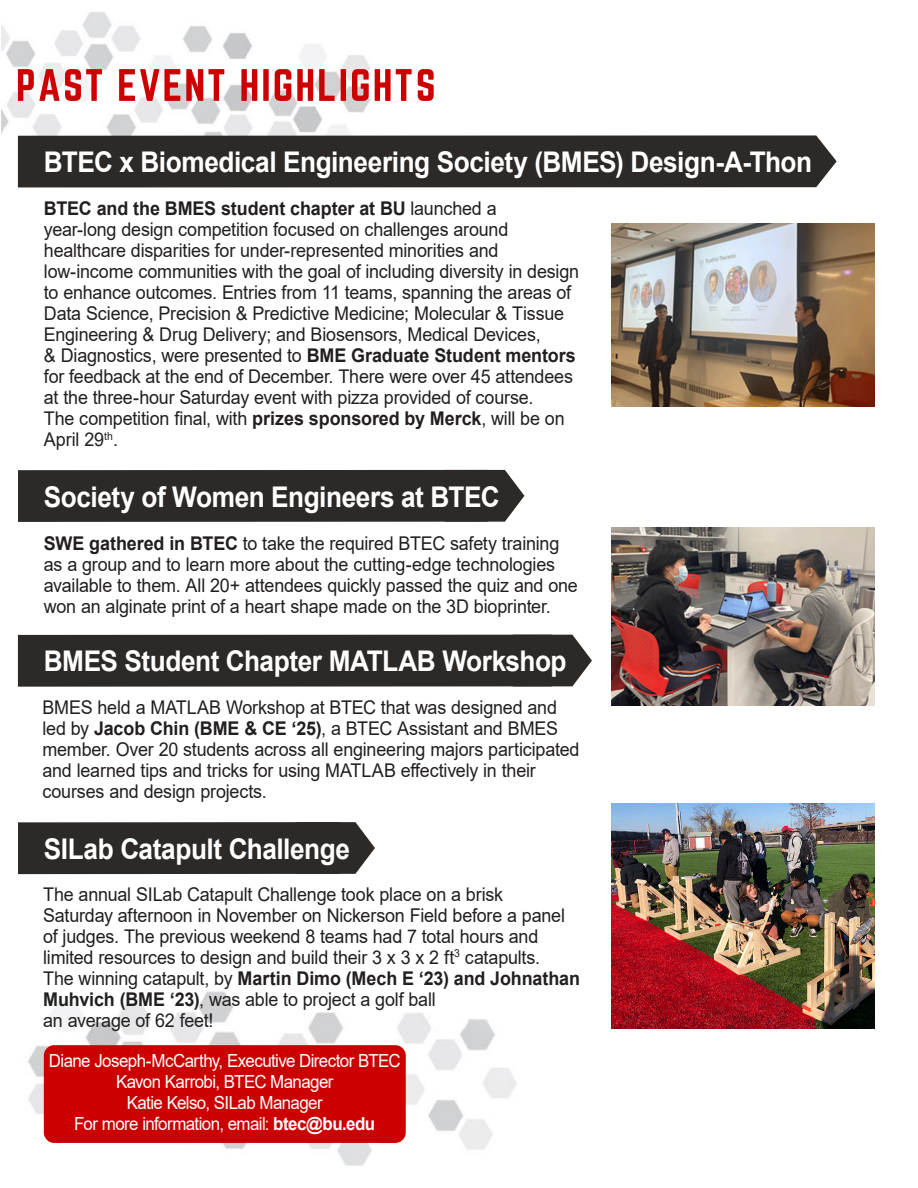
<style>
.page{position:relative;width:918px;height:1188px;background:#fff}
.page>*{position:absolute;margin:0;border:0;box-sizing:border-box;transform-origin:0 0}
.BTEC_SILab_Caption{font:700 28.5px "Arial";letter-spacing:-.02em;color:#fff;scale:.92 1}
.BTEC_SILab_PP{font:18.9px/21px "Arial";letter-spacing:-.01em;color:#231f20;scale:.95 1}
.BTEC_SILab_PP-2{font:700 18.9px "Arial";letter-spacing:-.005em;color:#231f20;scale:.95 1}
.BTEC_SILab_PP-3{font:18px "Arial";letter-spacing:-.035em;color:#fff;scale:.94 1}
.s1{font-weight:400}
.s2{font-weight:700}
</style>
<div class="page">
<img style="left:28px;top:991px;width:489px;height:175px">
<div style="left:44px;top:1045px;width:362px;height:98px;background:#c00;border-radius:10px"></div>
<img style="left:1px;top:12px;width:374px;height:171px">
<img style="left:612px;top:803px;width:262px;height:226px">
<img style="left:612px;top:528px;width:262px;height:178px">
<img style="left:612px;top:223px;width:262px;height:184px">
<svg style="left:18px;top:69px;width:84px;height:32px"></svg>
<svg style="left:119px;top:69px;width:61px;height:32px"></svg>
<svg style="left:186px;top:69px;width:38px;height:32px"></svg>
<svg style="left:241px;top:69px;width:16px;height:32px"></svg>
<div style="left:263px;top:69px;width:6px;height:32px;background:#c00"></div>
<svg style="left:275px;top:69px;width:16px;height:32px"></svg>
<svg style="left:297px;top:69px;width:16px;height:32px"></svg>
<svg style="left:319px;top:69px;width:16px;height:32px"></svg>
<div style="left:341px;top:69px;width:5px;height:32px;background:#c00"></div>
<svg style="left:352px;top:69px;width:17px;height:32px"></svg>
<svg style="left:375px;top:69px;width:37px;height:32px"></svg>
<svg style="left:418px;top:69px;width:16px;height:32px"></svg>
<div style="left:18px;top:470px;width:506px;height:52px;background:#2d2926"></div>
<div style="left:18px;top:822px;width:357px;height:52px;background:#2d2926"></div>
<div style="left:18px;top:635px;width:574px;height:52px;background:#2d2926"></div>
<div style="left:18px;top:135px;width:819px;height:52px;background:#2d2926"></div>
<p class="BTEC_SILab_Caption" style="left:44px;top:142px;width:837px">BTEC x Biomedical Engineering Society (BMES) Design-A-Thon</p>
<p class="BTEC_SILab_PP-2" style="left:44px;top:195px;width:478px">BTEC and the BMES student chapter at BU <span class="s1">launched a</span></p>
<p class="BTEC_SILab_PP" style="left:44px;top:219px;width:490px">year-long design competition focused on challenges around healthcare disparities for under-represented minorities and</p>
<p class="BTEC_SILab_PP" style="left:44px;top:261px;width:565px">low-income communities with the goal of including diversity in design to enhance outcomes. Entries from 11 teams, spanning the areas of Data Science, Precision &amp; Predictive Medicine; Molecular &amp; Tissue Engineering &amp; Drug Delivery; and Biosensors, Medical Devices,</p>
<p class="BTEC_SILab_PP" style="left:44px;top:345px;width:561px">&amp; Diagnostics, were presented to <span class="s2">BME Graduate Student mentors </span>for feedback at the end of December. There were over 45 attendees at the three-hour Saturday event with pizza provided of course.</p>
<p class="BTEC_SILab_PP" style="left:44px;top:408px;width:550px">The competition final, with <span class="s2">prizes sponsored by Merck</span>, will be on<br>April 29<sup>th</sup>.</p>
<p class="BTEC_SILab_Caption" style="left:44px;top:477px;width:497px">Society of Women Engineers at BTEC</p>
<p class="BTEC_SILab_PP" style="left:44px;top:532px;width:564px"><span class="s2">SWE gathered in BTEC</span> to take the required BTEC safety training as a group and to learn more about the cutting-edge technologies available to them. All 20+ attendees quickly passed the quiz and one won an alginate print of a heart shape made on the 3D bioprinter.</p>
<p class="BTEC_SILab_Caption" style="left:44px;top:641px;width:570px">BMES Student Chapter MATLAB Workshop</p>
<p class="BTEC_SILab_PP" style="left:42px;top:697px;width:567px">BMES held a MATLAB Workshop at BTEC that was designed and led by <span class="s2">Jacob Chin (BME &amp; CE ‘25)</span>, a BTEC Assistant and BMES member. Over 20 students across all engineering majors participated and learned tips and tricks for using MATLAB effectively in their courses and design projects.</p>
<p class="BTEC_SILab_Caption" style="left:44px;top:829px;width:334px">SILab Catapult Challenge</p>
<p class="BTEC_SILab_PP" style="left:43px;top:883px;width:486px">The annual SILab Catapult Challenge took place on a brisk</p>
<p class="BTEC_SILab_PP" style="left:43px;top:904px;width:551px">Saturday afternoon in November on Nickerson Field before a panel of judges. The previous weekend 8 teams had 7 total hours and limited resources to design and build their 3 x 3 x 2 ft<sup>3</sup> catapults.</p>
<p class="BTEC_SILab_PP" style="left:43px;top:967px;width:567px">The winning catapult, by <span class="s2">Martin Dimo (Mech E ‘23) and Johnathan<br>Muhvich (BME ‘23)</span>, was able to project a golf ball</p>
<p class="BTEC_SILab_PP" style="left:43px;top:1009px;width:181px">an average of 62 feet!</p>
<p class="BTEC_SILab_PP-3" style="left:49px;top:1048px;width:376px">Diane Joseph-McCarthy, Executive Director BTEC</p>
<p class="BTEC_SILab_PP-3" style="left:116px;top:1069px;width:233px">Kavon Karrobi, BTEC Manager</p>
<p class="BTEC_SILab_PP-3" style="left:127px;top:1090px;width:210px">Katie Kelso, SILab Manager</p>
<p class="BTEC_SILab_PP-3" style="left:74px;top:1111px;width:322px">For more information, email: <span class="s2">btec@bu.edu</span></p>
</div>
